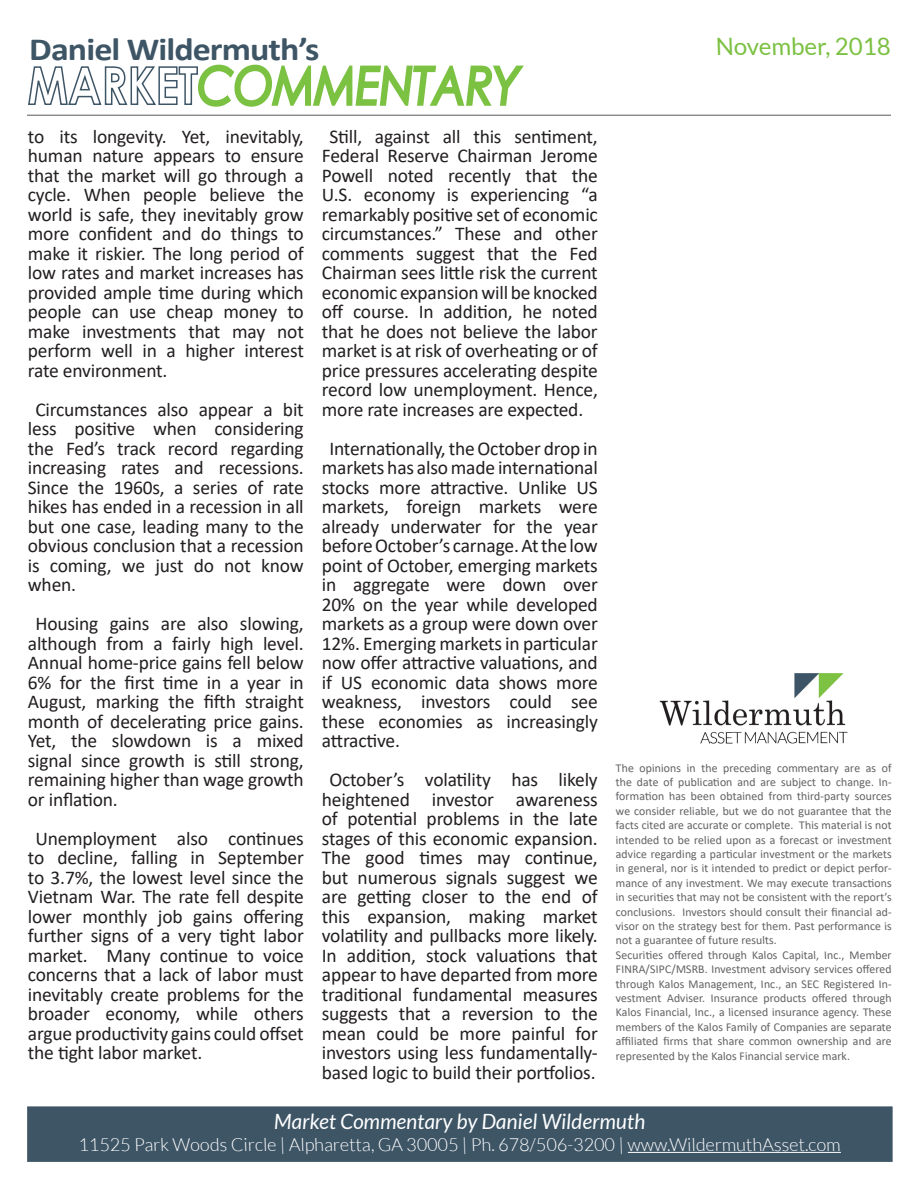
<style>
.page{position:relative;width:918px;height:1188px;background:#fff}
.page>*{position:absolute;margin:0;border:0;box-sizing:border-box;transform-origin:0 0}
.t1{font:italic 51.75px "Century Gothic";color:#7bc142;scale:.87 1}
.t2{font:700 32.4px "Calibri";letter-spacing:-.025em;color:#3e5566;scale:1.11 1}
.t3{font:24px "Lato";color:#7bc142}
.t4{font:italic 21px "Lato";color:#fff}
.t5{font:19.5px/19.5px "Calibri";letter-spacing:-.01em;color:#231f20;text-align:justify}
.t6{font:300 18px "Lato";color:#fff}
.t7{font:12px/14.4px "Calibri";letter-spacing:-.02em;color:#636366}
</style>
<div class="page">
<hr style="left:27px;top:115px;width:864px;height:1px;background:#231f20">
<img style="left:659px;top:673px;width:189px;height:71px">
<div style="left:28px;top:1107px;width:864px;height:54px;background:#3e5566"></div>
<hr style="left:628px;top:1152px;width:213px;height:1px;background:#fff">
<div style="left:27px;top:1106px;width:866px;height:56px;border:2px solid #3e5566"></div>
<svg style="left:28px;top:64px;width:496px;height:43px"></svg>
<h2 class="t2" style="left:29px;top:26px;width:263px">Daniel Wildermuth’s</h2>
<h1 class="t1" style="left:198px;top:49px;width:372px">COMMENTARY</h1>
<p class="t3" style="left:716px;top:33px;width:177px">November, 2018</p>
<p class="t5" style="left:28px;top:126px;width:277px">to its longevity. Yet, inevitably, human nature appears to ensure that the market will go through a cycle. When people believe the world is safe, they inevitably grow more confident and do things to make it riskier. The long period of low rates and market increases has provided ample time during which people can use cheap money to make investments that may not perform well in a higher interest rate environment.</p>
<p class="t5" style="left:28px;top:399px;width:277px;text-indent:8px">Circumstances also appear a bit less positive when considering the Fed’s track record regarding increasing rates and recessions.<br>Since the 1960s, a series of rate hikes has ended in a recession in all but one case, leading many to the obvious conclusion that a recession is coming, we just do not know when.</p>
<p class="t5" style="left:28px;top:614px;width:277px;text-indent:8px">Housing gains are also slowing, although from a fairly high level.<br>Annual home-price gains fell below 6% for the first time in a year in August, marking the fifth straight month of decelerating price gains.<br>Yet, the slowdown is a mixed signal since growth is still strong, remaining higher than wage growth or inflation.</p>
<p class="t5" style="left:28px;top:828px;width:277px;text-indent:8px">Unemployment also continues to decline, falling in September to 3.7%, the lowest level since the Vietnam War. The rate fell despite lower monthly job gains offering further signs of a very tight labor market. Many continue to voice concerns that a lack of labor must inevitably create problems for the broader economy, while others argue productivity gains could offset the tight labor market.</p>
<p class="t5" style="left:322px;top:126px;width:277px;text-indent:8px">Still, against all this sentiment, Federal Reserve Chairman Jerome Powell noted recently that the U.S. economy is experiencing “a remarkably positive set of economic circumstances.” These and other comments suggest that the Fed Chairman sees little risk the current economic expansion will be knocked off course. In addition, he noted that he does not believe the labor market is at risk of overheating or of price pressures accelerating despite record low unemployment. Hence, more rate increases are expected.</p>
<p class="t5" style="left:322px;top:438px;width:277px;text-indent:8px">Internationally, the October drop in markets has also made international stocks more attractive. Unlike US markets, foreign markets were already underwater for the year before October’s carnage. At the low point of October, emerging markets in aggregate were down over 20% on the year while developed markets as a group were down over 12%. Emerging markets in particular now offer attractive valuations, and if US economic data shows more weakness, investors could see these economies as increasingly attractive.</p>
<p class="t5" style="left:322px;top:770px;width:278px;text-align:center">October’s volatility has likely heightened investor awareness of potential problems in the late stages of this economic expansion.<br>The good times may continue, but numerous signals suggest we are getting closer to the end of this expansion, making market volatility and pullbacks more likely.<br>In addition, stock valuations that appear to have departed from more traditional fundamental measures suggests that a reversion to the mean could be more painful for investors using less fundamentally&shy;based logic to build their portfolios.</p>
<p class="t7" style="left:616px;top:760px;width:278px">The opinions in the preceding commentary are as of the date of publication and are subject to change. In&shy;formation has been obtained from third-party sources we consider reliable, but we do not guarantee that the facts cited are accurate or complete. This material is not intended to be relied upon as a forecast or investment advice regarding a particular investment or the markets in general, nor is it intended to predict or depict perfor&shy;mance of any investment. We may execute transactions in securities that may not be consistent with the report’s conclusions. Investors should consult their financial ad&shy;visor on the strategy best for them. Past performance is not a guarantee of future results.<br>Securities offered through Kalos Capital, Inc., Member FINRA/SIPC/MSRB. Investment advisory services offered through Kalos Management, Inc., an SEC Registered In&shy;vestment Adviser. Insurance products offered through Kalos Financial, Inc., a licensed insurance agency. These members of the Kalos Family of Companies are separate affiliated firms that share common ownership and are represented by the Kalos Financial service mark.</p>
<p class="t4" style="left:274px;top:1110px;width:374px">Market Commentary by Daniel Wildermuth</p>
<p class="t6" style="left:79px;top:1135px;width:764px">11525 Park Woods Circle | Alpharetta, GA 30005 | Ph. 678/506-3200 | www.WildermuthAsset.com</p>
</div>
